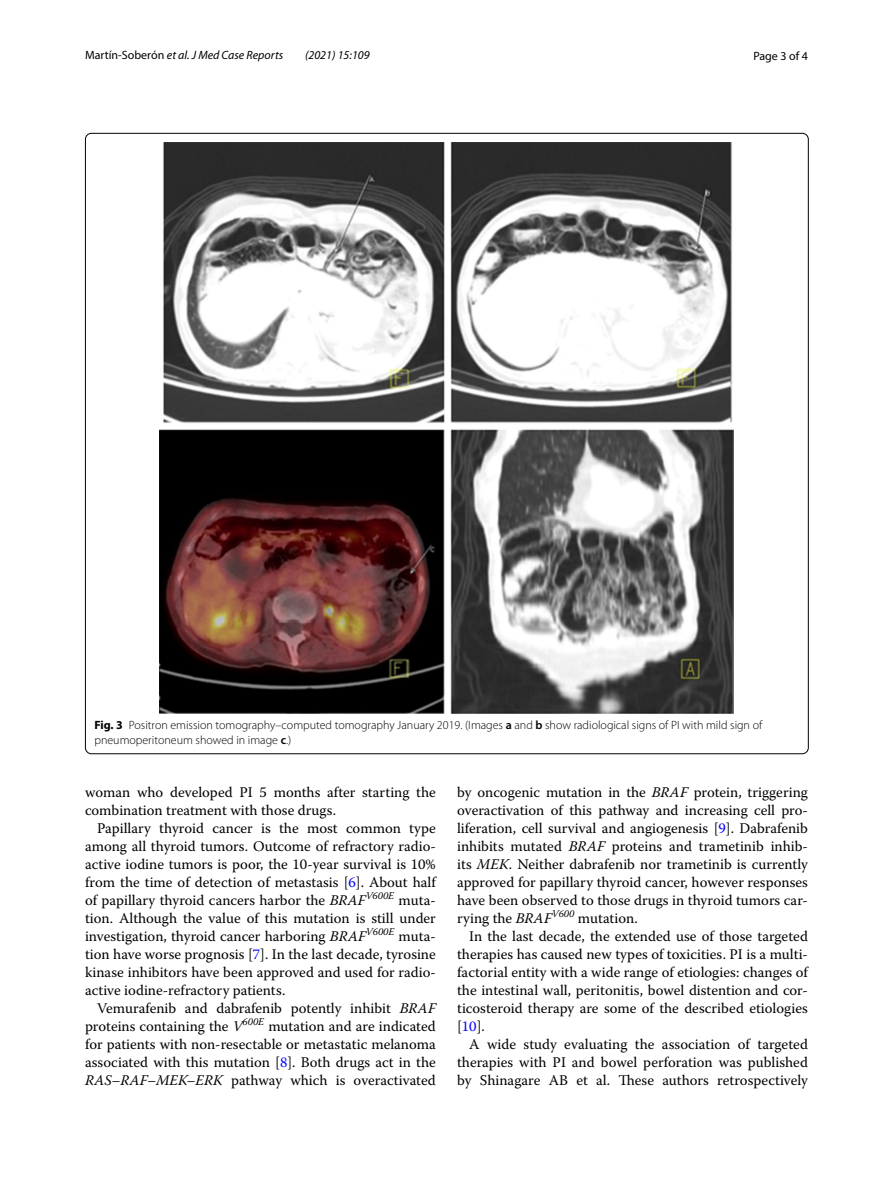
<style>
.page{position:relative;width:893px;height:1187px;background:#fff}
.page>*{position:absolute;margin:0;border:0;box-sizing:border-box;transform-origin:0 0}
.t1{font:14.7px/18px "Warnock Pro";color:#000;text-align:justify}
.t2{font:300 12px/15px "Myriad Pro";color:#000}
.t3{font:italic 12px "Myriad Pro";color:#000}
.t4{font:12px "Myriad Pro";color:#000}
.s1{font-style:normal}
.s2{font-weight:700}
.s3{font-weight:600}
.s4{color:#00f}
.s5{font-style:italic}
</style>
<div class="page">
<img style="left:160px;top:142px;width:574px;height:571px">
<p class="t3" style="left:85px;top:48px;width:200px"><span class="s1">Martín‑Soberón</span> et al. J Med Case Reports</p>
<p class="t3" style="left:305px;top:48px;width:66px">(2021) 15:109</p>
<p class="t4" style="left:753px;top:48px;width:56px">Page 3 of 4</p>
<p class="t2" style="left:94px;top:717px;width:669px"><span class="s2">Fig. 3</span> Positron emission tomography–computed tomography January 2019. (Images <span class="s3">a</span> and <span class="s3">b</span> show radiological signs of PI with mild sign of pneumoperitoneum showed in image <span class="s3">c</span>.)</p>
<p class="t1" style="left:85px;top:782px;width:352px">woman who developed PI 5 months after starting the combination treatment with those drugs.</p>
<p class="t1" style="left:85px;top:818px;width:352px;text-indent:12px">Papillary thyroid cancer is the most common type among all thyroid tumors. Outcome of refractory radio&shy;active iodine tumors is poor, the 10-year survival is 10% from the time of detection of metastasis [<span class="s4">6</span>]. About half of papillary thyroid cancers harbor the <span class="s5">BRAF</span><sup>V600E</sup> muta&shy;tion. Although the value of this mutation is still under investigation, thyroid cancer harboring <span class="s5">BRAF</span><sup>V600E</sup> muta&shy;tion have worse prognosis [<span class="s4">7</span>]. In the last decade, tyrosine kinase inhibitors have been approved and used for radio&shy;active iodine-refractory patients.</p>
<p class="t1" style="left:85px;top:998px;width:352px;text-indent:12px">Vemurafenib and dabrafenib potently inhibit <span class="s5">BRAF </span>proteins containing the <span class="s5">V</span><sup>600E</sup> mutation and are indicated for patients with non-resectable or metastatic melanoma associated with this mutation [<span class="s4">8</span>]. Both drugs act in the <span class="s5">RAS–RAF–MEK–ERK</span> pathway which is overactivated</p>
<p class="t1" style="left:457px;top:782px;width:352px">by oncogenic mutation in the <span class="s5">BRAF</span> protein, triggering overactivation of this pathway and increasing cell pro&shy;liferation, cell survival and angiogenesis [<span class="s4">9</span>]. Dabrafenib inhibits mutated <span class="s5">BRAF</span> proteins and trametinib inhib&shy;its <span class="s5">MEK</span>. Neither dabrafenib nor trametinib is currently approved for papillary thyroid cancer, however responses have been observed to those drugs in thyroid tumors car&shy;rying the <span class="s5">BRAF</span><sup>V600</sup> mutation.</p>
<p class="t1" style="left:457px;top:926px;width:352px;text-indent:12px">In the last decade, the extended use of those targeted therapies has caused new types of toxicities. PI is a multi&shy;factorial entity with a wide range of etiologies: changes of the intestinal wall, peritonitis, bowel distention and cor&shy;ticosteroid therapy are some of the described etiologies [<span class="s4">10</span>].</p>
<p class="t1" style="left:457px;top:1034px;width:352px;text-indent:12px">A wide study evaluating the association of targeted therapies with PI and bowel perforation was published by Shinagare AB et al. These authors retrospectively</p>
</div>
